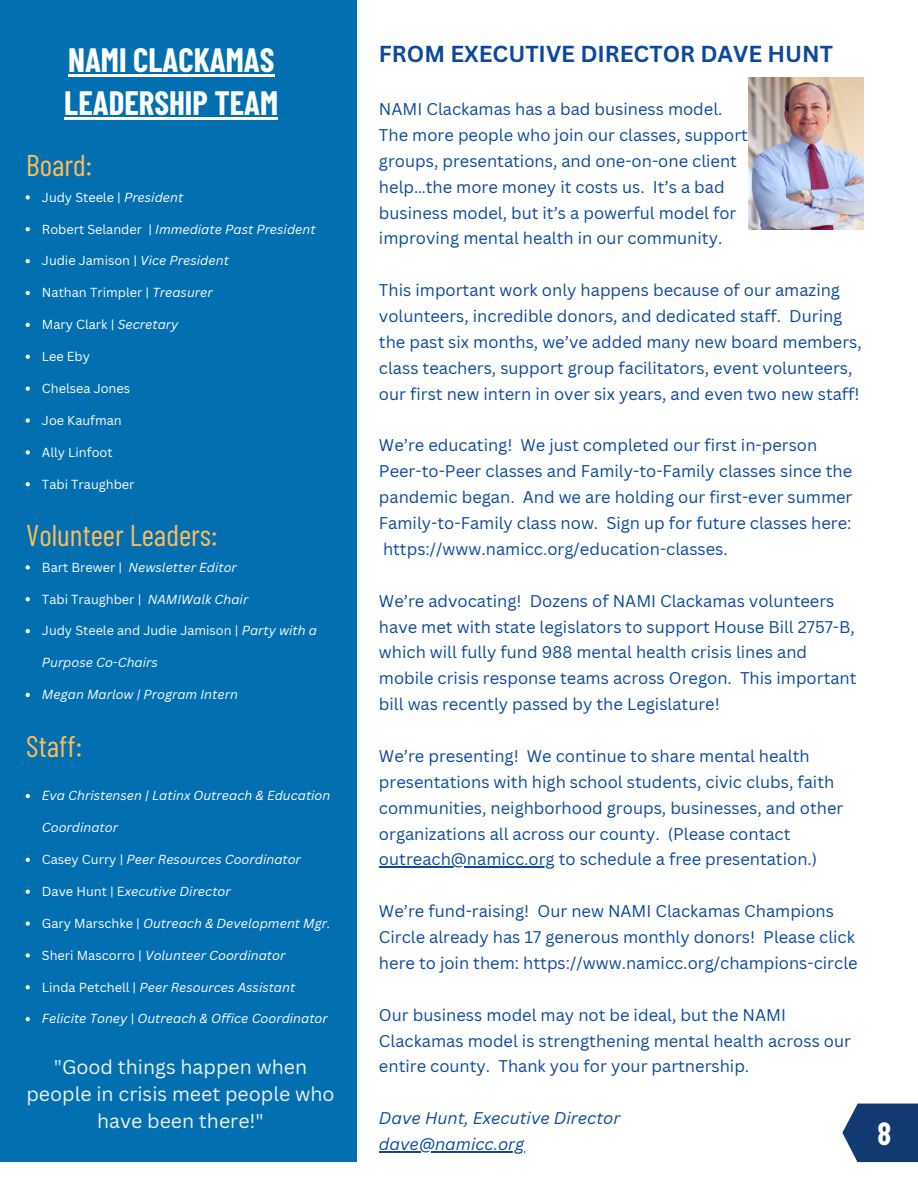
<style>
.page{position:relative;width:918px;height:1188px;background:#fff}
.page>*{position:absolute;margin:0;border:0;box-sizing:border-box;transform-origin:0 0}
.t1{font:700 33px/42.8px "Barlow Condensed";color:#fff}
.t2{font:700 31.2px "Barlow Condensed";color:#fff}
.t3{font:30px "Barlow Condensed";color:#ffbd59}
.t4{font:700 22.5px "Canva Sans";color:#0c499c}
.t5{font:19.5px/27px "Canva Sans";color:#eef1f2;text-align:center}
.t6{font:16.5px/25.8px "Canva Sans";color:#0c499c}
.t7{font:italic 16.5px "Canva Sans";color:#0c499c}
.t8{font:italic 12.75px "Canva Sans";color:#fff}
.t9{font:12.75px "Canva Sans";color:#fff}
.s1{font-style:italic}
.s2{font-style:normal}
.s3{color:#113b70}
</style>
<div class="page">
<div style="left:0;top:0;width:357px;height:1162px;background:#026fb1"></div>
<svg style="left:842px;top:1104px;width:76px;height:58px;background:#294f7e"></svg>
<img style="left:749px;top:77px;width:114px;height:152px">
<hr style="left:68px;top:75px;width:207px;height:2px;background:#fff">
<hr style="left:64px;top:117px;width:214px;height:3px;background:#fff">
<svg style="left:26px;top:195px;width:4px;height:5px"></svg>
<svg style="left:26px;top:227px;width:4px;height:4px"></svg>
<svg style="left:26px;top:259px;width:4px;height:4px"></svg>
<svg style="left:26px;top:291px;width:4px;height:4px"></svg>
<svg style="left:26px;top:323px;width:4px;height:4px"></svg>
<svg style="left:26px;top:355px;width:4px;height:4px"></svg>
<svg style="left:26px;top:387px;width:4px;height:4px"></svg>
<svg style="left:26px;top:418px;width:4px;height:5px"></svg>
<svg style="left:26px;top:450px;width:4px;height:5px"></svg>
<svg style="left:26px;top:482px;width:4px;height:4px"></svg>
<svg style="left:26px;top:565px;width:4px;height:5px"></svg>
<svg style="left:26px;top:597px;width:4px;height:4px"></svg>
<svg style="left:26px;top:629px;width:4px;height:4px"></svg>
<svg style="left:26px;top:693px;width:4px;height:4px"></svg>
<svg style="left:26px;top:794px;width:4px;height:4px"></svg>
<svg style="left:26px;top:858px;width:4px;height:4px"></svg>
<svg style="left:26px;top:890px;width:4px;height:4px"></svg>
<svg style="left:26px;top:921px;width:4px;height:5px"></svg>
<svg style="left:26px;top:953px;width:4px;height:5px"></svg>
<svg style="left:26px;top:985px;width:4px;height:4px"></svg>
<svg style="left:26px;top:1017px;width:4px;height:4px"></svg>
<hr style="left:379px;top:867px;width:176px;height:1px;background:#0c499c">
<hr style="left:379px;top:1151px;width:145px;height:1px;background:#0c499c">
<p class="t1" style="left:64px;top:38px;width:216px">NAMI CLACKAMAS<br>LEADERSHIP TEAM</p>
<p class="t3" style="left:26px;top:146px;width:68px">Board:</p>
<p class="t9" style="left:42px;top:188px;width:143px">Judy Steele | <span class="s1">President</span></p>
<p class="t8" style="left:42px;top:220px;width:275px"><span class="s2">Robert Selander |</span> Immediate Past President</p>
<p class="t9" style="left:42px;top:252px;width:188px">Judie Jamison | <span class="s1">Vice President</span></p>
<p class="t9" style="left:42px;top:284px;width:172px">Nathan Trimpler | <span class="s1">Treasurer</span></p>
<p class="t9" style="left:42px;top:316px;width:138px">Mary Clark | <span class="s1">Secretary</span></p>
<p class="t9" style="left:42px;top:347px;width:50px">Lee Eby</p>
<p class="t9" style="left:42px;top:379px;width:90px">Chelsea Jones</p>
<p class="t9" style="left:42px;top:411px;width:81px">Joe Kaufman</p>
<p class="t9" style="left:42px;top:443px;width:72px">Ally Linfoot</p>
<p class="t9" style="left:42px;top:475px;width:94px">Tabi Traughber</p>
<p class="t3" style="left:26px;top:516px;width:193px">Volunteer Leaders:</p>
<p class="t8" style="left:42px;top:558px;width:196px"><span class="s2">Bart Brewer |</span> Newsletter Editor</p>
<p class="t9" style="left:42px;top:590px;width:208px">Tabi Traughber | <span class="s1">NAMIWalk Chair</span></p>
<p class="t9" style="left:42px;top:622px;width:277px">Judy Steele and Judie Jamison | <span class="s1">Party with a</span></p>
<p class="t8" style="left:42px;top:654px;width:117px">Purpose Co-Chairs</p>
<p class="t8" style="left:42px;top:686px;width:197px">Megan Marlow | Program Intern</p>
<p class="t3" style="left:26px;top:727px;width:57px">Staff:</p>
<p class="t8" style="left:42px;top:787px;width:290px">Eva Christensen | Latinx Outreach &amp; Education</p>
<p class="t8" style="left:42px;top:819px;width:78px">Coordinator</p>
<p class="t8" style="left:42px;top:850px;width:261px"><span class="s2">Casey Curry |</span> Peer Resources Coordinator</p>
<p class="t8" style="left:42px;top:882px;width:190px"><span class="s2">Dave Hunt | E</span>xecutive Director</p>
<p class="t8" style="left:42px;top:914px;width:290px"><span class="s2">Gary Marschke |</span> Outreach &amp; Development Mgr.</p>
<p class="t8" style="left:42px;top:946px;width:245px"><span class="s2">Sheri Mascorro |</span> Volunteer Coordinator</p>
<p class="t8" style="left:42px;top:978px;width:255px"><span class="s2">Linda Petchell |</span> Peer Resources Assistant</p>
<p class="t8" style="left:42px;top:1010px;width:287px">Felicite Toney <span class="s2">|</span> Outreach &amp; Office Coordinator</p>
<p class="t5" style="left:26px;top:1053px;width:310px">"Good things happen when people in crisis meet people who have been there!"</p>
<p class="t4" style="left:379px;top:38px;width:456px">FROM EXECUTIVE DIRECTOR DAVE HUNT</p>
<p class="t6" style="left:379px;top:96px;width:345px">NAMI Clackamas has a bad business model.</p>
<p class="t6" style="left:379px;top:122px;width:371px">The more people who join our classes, support</p>
<p class="t6" style="left:379px;top:148px;width:360px">groups, presentations, and one-on-one client</p>
<p class="t6" style="left:379px;top:173px;width:347px">help…the more money it costs us. It’s a bad</p>
<p class="t6" style="left:379px;top:199px;width:359px">business model, but it’s a powerful model for</p>
<p class="t6" style="left:379px;top:225px;width:345px">improving mental health in our community.</p>
<p class="t6" style="left:379px;top:277px;width:484px">This important work only happens because of our amazing volunteers, incredible donors, and dedicated staff. During the past six months, we’ve added many new board members, class teachers, support group facilitators, event volunteers, our first new intern in over six years, and even two new staff!</p>
<p class="t6" style="left:379px;top:432px;width:475px">We’re educating! We just completed our first in-person Peer-to-Peer classes and Family-to-Family classes since the pandemic began. And we are holding our first-ever summer Family-to-Family class now. Sign up for future classes here: https://www.namicc.org/education-classes.</p>
<p class="t6" style="left:379px;top:587px;width:479px">We’re advocating! Dozens of NAMI Clackamas volunteers have met with state legislators to support House Bill 2757-B, which will fully fund 988 mental health crisis lines and mobile crisis response teams across Oregon. This important bill was recently passed by the Legislature!</p>
<p class="t6" style="left:379px;top:743px;width:466px">We’re presenting! We continue to share mental health presentations with high school students, civic clubs, faith communities, neighborhood groups, businesses, and other organizations all across our county. (Please contact outreach@namicc.org to schedule a free presentation.)</p>
<p class="t6" style="left:379px;top:898px;width:480px">We’re fund-raising! Our new NAMI Clackamas Champions<br>Circle already has 17 generous monthly donors! Please click here to join them<span class="s3">:</span> https://www.namicc.org/champions-circle</p>
<p class="t6" style="left:379px;top:1001px;width:474px">Our business model may not be ideal, but the NAMI<br>Clackamas model is strengthening mental health across our entire county. Thank you for your partnership.</p>
<p class="t7" style="left:379px;top:1107px;width:243px">Dave Hunt, Executive Director</p>
<p class="t7" style="left:379px;top:1132px;width:147px">dave@namicc.org</p>
<p class="t2" style="left:877px;top:1114px;width:15px">8</p>
</div>
